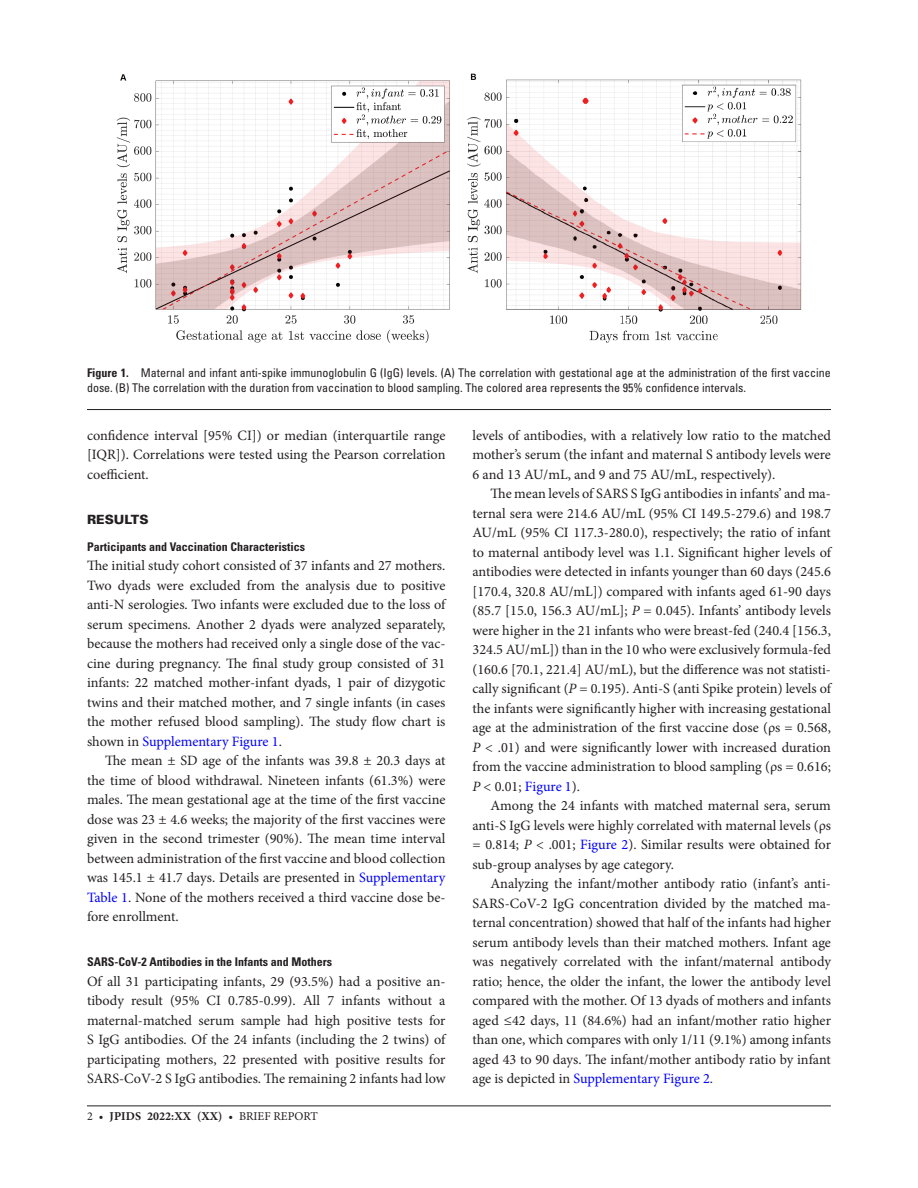
<style>
.page{position:relative;width:918px;height:1188px;background:#fff}
.page>*{position:absolute;margin:0;border:0;box-sizing:border-box;transform-origin:0 0}
.BIR_TextInd{font:14.25px/19.5px "Minion Pro";color:#231f20;text-align:justify}
.BIR_Text{font:14.25px/19.5px "Minion Pro";letter-spacing:-.005em;color:#231f20;text-align:justify}
.BIR_HeadA{font:900 12.75px "Univers LT Std";color:#231f20}
.FigCapt_rule{font:condensed 12px/15px "Univers LT Std";color:#231f20}
.BIR_HeadB{font:700 condensed 12px "Univers LT Std";color:#231f20}
.HeadB_HeadA{font:700 condensed 12px "Univers LT Std";color:#231f20}
.t1{font:700 12px "Minion Pro";letter-spacing:.01em;color:#231f20}
.s1{font-weight:700}
.s2{color:#00f}
.s3{font-weight:400}
.s4{font-style:italic}
</style>
<div class="page">
<hr style="left:87px;top:1106px;width:744px;height:1px;background:#231f20">
<img style="left:116px;top:73px;width:686px;height:270px">
<hr style="left:87px;top:409px;width:744px;height:1px;background:#231f20">
<p class="FigCapt_rule" style="left:87px;top:365px;width:745px"><span class="s1">Figure 1.</span> Maternal and infant anti-spike immunoglobulin G (IgG) levels. (A) The correlation with gestational age at the administration of the first vaccine dose. (B) The correlation with the duration from vaccination to blood sampling. The colored area represents the 95% confidence intervals.</p>
<p class="BIR_Text" style="left:87px;top:426px;width:360px">confidence interval [95% CI]) or median (interquartile range [IQR]). Correlations were tested using the Pearson correlation coefficient.</p>
<h2 class="BIR_HeadA" style="left:87px;top:511px;width:63px">RESULTS</h2>
<h3 class="HeadB_HeadA" style="left:87px;top:539px;width:220px">Participants and Vaccination Characteristics</h3>
<p class="BIR_Text" style="left:87px;top:556px;width:360px">The initial study cohort consisted of 37 infants and 27 mothers.<br>Two dyads were excluded from the analysis due to positive anti-N serologies. Two infants were excluded due to the loss of serum specimens. Another 2 dyads were analyzed separately, because the mothers had received only a single dose of the vac&shy;cine during pregnancy. The final study group consisted of 31 infants: 22 matched mother-infant dyads, 1 pair of dizygotic twins and their matched mother, and 7 single infants (in cases the mother refused blood sampling). The study flow chart is shown in <span class="s2">Supplementary Figure 1</span>.</p>
<p class="BIR_TextInd" style="left:87px;top:751px;width:360px;text-indent:18px">The mean ± SD age of the infants was 39.8 ± 20.3 days at the time of blood withdrawal. Nineteen infants (61.3%) were males. The mean gestational age at the time of the first vaccine dose was 23 ± 4.6 weeks; the majority of the first vaccines were given in the second trimester (90%). The mean time interval between administration of the first vaccine and blood collection was 145.1 ± 41.7 days. Details are presented in <span class="s2">Supplementary Table 1</span>. None of the mothers received a third vaccine dose be&shy;fore enrollment.</p>
<h3 class="BIR_HeadB" style="left:87px;top:955px;width:247px">SARS-CoV-2 Antibodies in the Infants and Mothers</h3>
<p class="BIR_Text" style="left:87px;top:972px;width:360px">Of all 31 participating infants, 29 (93.5%) had a positive an&shy;tibody result (95% CI 0.785-0.99). All 7 infants without a maternal-matched serum sample had high positive tests for S IgG antibodies. Of the 24 infants (including the 2 twins) of participating mothers, 22 presented with positive results for SARS-CoV-2 S IgG antibodies. The remaining 2 infants had low</p>
<p class="t1" style="left:87px;top:1108px;width:232px"><span class="s3">2 •</span> JPIDS 2022:XX (XX) <span class="s3">• BRIEF REPORT</span></p>
<p class="BIR_Text" style="left:472px;top:426px;width:360px">levels of antibodies, with a relatively low ratio to the matched mother’s serum (the infant and maternal S antibody levels were 6 and 13 AU/mL, and 9 and 75 AU/mL, respectively).</p>
<p class="BIR_TextInd" style="left:472px;top:484px;width:360px;text-indent:18px">The mean levels of SARS S IgG antibodies in infants’ and ma&shy;ternal sera were 214.6 AU/mL (95% CI 149.5-279.6) and 198.7<br>AU/mL (95% CI 117.3-280.0), respectively; the ratio of infant to maternal antibody level was 1.1. Significant higher levels of antibodies were detected in infants younger than 60 days (245.6 [170.4, 320.8 AU/mL]) compared with infants aged 61-90 days (85.7 [15.0, 156.3 AU/mL]; <span class="s4">P</span> = 0.045). Infants’ antibody levels were higher in the 21 infants who were breast-fed (240.4 [156.3, 324.5 AU/mL]) than in the 10 who were exclusively formula-fed (160.6 [70.1, 221.4] AU/mL), but the difference was not statisti&shy;cally significant (<span class="s4">P</span> = 0.195). Anti-S (anti Spike protein) levels of the infants were significantly higher with increasing gestational age at the administration of the first vaccine dose (ρs = 0.568, <span class="s4">P</span> &lt; .01) and were significantly lower with increased duration from the vaccine administration to blood sampling (ρs = 0.616; <span class="s4">P</span> &lt; 0.01; <span class="s2">Figure 1</span>).</p>
<p class="BIR_TextInd" style="left:472px;top:796px;width:360px;text-indent:18px">Among the 24 infants with matched maternal sera, serum anti-S IgG levels were highly correlated with maternal levels (ρs = 0.814; <span class="s4">P</span> &lt; .001; <span class="s2">Figure 2</span>). Similar results were obtained for sub-group analyses by age category.</p>
<p class="BIR_TextInd" style="left:472px;top:874px;width:360px;text-indent:18px">Analyzing the infant/mother antibody ratio (infant’s anti-SARS-CoV-2 IgG concentration divided by the matched ma&shy;ternal concentration) showed that half of the infants had higher serum antibody levels than their matched mothers. Infant age was negatively correlated with the infant/maternal antibody ratio; hence, the older the infant, the lower the antibody level compared with the mother. Of 13 dyads of mothers and infants aged ≤42 days, 11 (84.6%) had an infant/mother ratio higher than one, which compares with only 1/11 (9.1%) among infants aged 43 to 90 days. The infant/mother antibody ratio by infant age is depicted in <span class="s2">Supplementary Figure 2</span>.</p>
</div>
